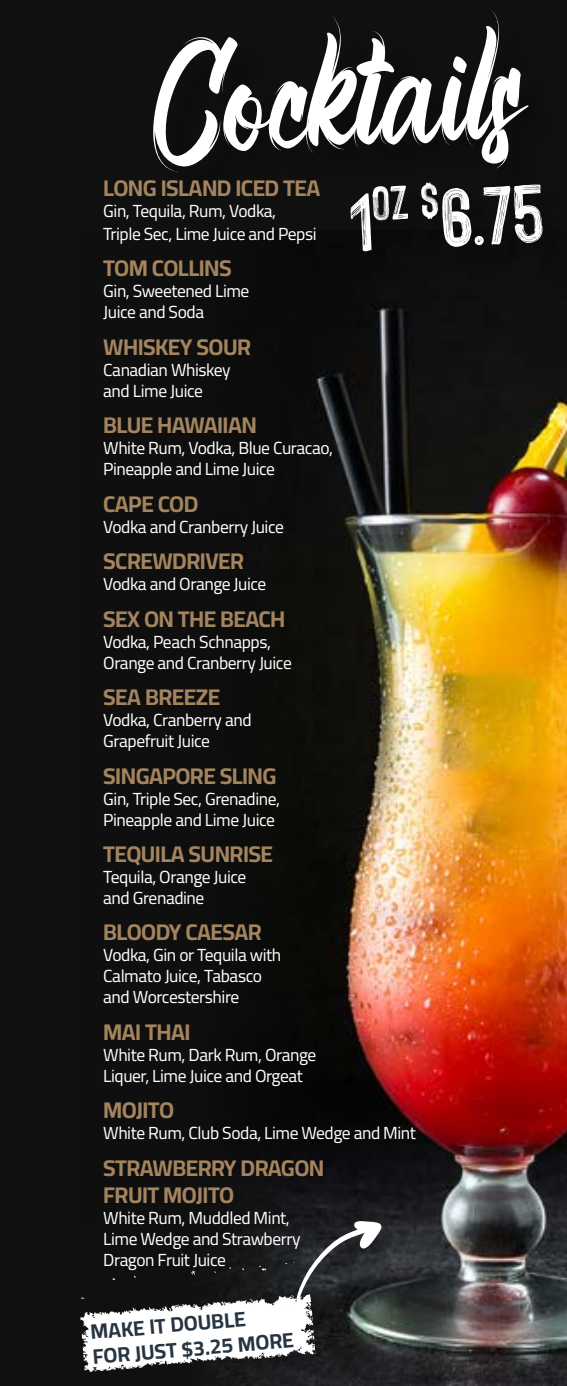
<style>
.page{position:relative;width:567px;height:1386px;background:#101010}
.page>*{position:absolute;margin:0;border:0;box-sizing:border-box;transform-origin:0 0}
.t1{font:168.7px "Bellsmore Brush";color:#fff}
.t2{font:89.77px "Hackney Personal Use Only";color:#fff}
.t3{font:700 22.75px/27.3px "Cairo";letter-spacing:-.025em;color:#a3845e}
.t4{font:700 21px/25.2px "Cairo";color:#273441}
.t5{font:17.5px/21px "Cairo";letter-spacing:-.025em;color:#fff}
</style>
<div class="page">
<img style="left:216px;top:307px;width:351px;height:1079px">
<svg style="left:80px;top:1221px;width:302px;height:151px"></svg>
<h1 class="t1" style="left:149px;top:-3px;width:375px;rotate:-2deg">Cocktails</h1>
<h2 class="t2" style="left:345px;top:174px;width:199px;rotate:-3deg">1<sup>oz</sup> <sup>$</sup>6.75</h2>
<h3 class="t3" style="left:103px;top:175px;width:219px">LONG ISLAND ICED TEA</h3>
<p class="t5" style="left:103px;top:200px;width:215px;line-height:23.1px">Gin, Tequila, Rum, Vodka,<br>Triple Sec, Lime Juice and Pepsi</p>
<h3 class="t3" style="left:103px;top:255px;width:130px">TOM COLLINS</h3>
<p class="t5" style="left:103px;top:281px;width:148px">Gin, Sweetened Lime<br>Juice and Soda</p>
<h3 class="t3" style="left:103px;top:334px;width:149px">WHISKEY SOUR</h3>
<p class="t5" style="left:103px;top:360px;width:129px">Canadian Whiskey and Lime Juice</p>
<h3 class="t3" style="left:103px;top:412px;width:155px">BLUE HAWAIIAN</h3>
<p class="t5" style="left:103px;top:438px;width:231px">White Rum, Vodka, Blue Curacao,<br>Pineapple and Lime Juice</p>
<h3 class="t3" style="left:103px;top:491px;width:97px">CAPE COD</h3>
<p class="t5" style="left:103px;top:517px;width:182px">Vodka and Cranberry Juice</p>
<h3 class="t3" style="left:103px;top:548px;width:142px">SCREWDRIVER</h3>
<p class="t5" style="left:103px;top:574px;width:165px">Vodka and Orange Juice</p>
<h3 class="t3" style="left:103px;top:606px;width:184px">SEX ON THE BEACH</h3>
<p class="t5" style="left:103px;top:631px;width:190px">Vodka, Peach Schnapps,<br>Orange and Cranberry Juice</p>
<h3 class="t3" style="left:103px;top:684px;width:118px">SEA BREEZE</h3>
<p class="t5" style="left:103px;top:710px;width:150px">Vodka, Cranberry and<br>Grapefruit Juice</p>
<h3 class="t3" style="left:103px;top:762px;width:175px">SINGAPORE SLING</h3>
<p class="t5" style="left:103px;top:788px;width:178px">Gin, Triple Sec, Grenadine,<br>Pineapple and Lime Juice</p>
<h3 class="t3" style="left:103px;top:841px;width:171px">TEQUILA SUNRISE</h3>
<p class="t5" style="left:103px;top:867px;width:145px">Tequila, Orange Juice and Grenadine</p>
<h3 class="t3" style="left:103px;top:919px;width:160px">BLOODY CAESAR</h3>
<p class="t5" style="left:103px;top:945px;width:179px">Vodka, Gin or Tequila with<br>Calmato Juice, Tabasco and Worcestershire</p>
<h3 class="t3" style="left:103px;top:1019px;width:89px">MAI THAI</h3>
<p class="t5" style="left:103px;top:1045px;width:215px">White Rum, Dark Rum, Orange<br>Liquer, Lime Juice and Orgeat</p>
<h3 class="t3" style="left:103px;top:1097px;width:72px">MOJITO</h3>
<p class="t5" style="left:103px;top:1123px;width:314px">White Rum, Club Soda, Lime Wedge and Mint</p>
<h3 class="t3" style="left:103px;top:1155px;width:223px">STRAWBERRY DRAGON<br>FRUIT MOJITO</h3>
<p class="t5" style="left:103px;top:1208px;width:199px">White Rum, Muddled Mint,<br>Lime Wedge and Strawberry<br>Dragon Fruit Juice</p>
<p class="t4" style="left:90px;top:1320px;width:203px;rotate:-5deg">MAKE IT DOUBLE<br>FOR JUST $3.25 MORE</p>
</div>
